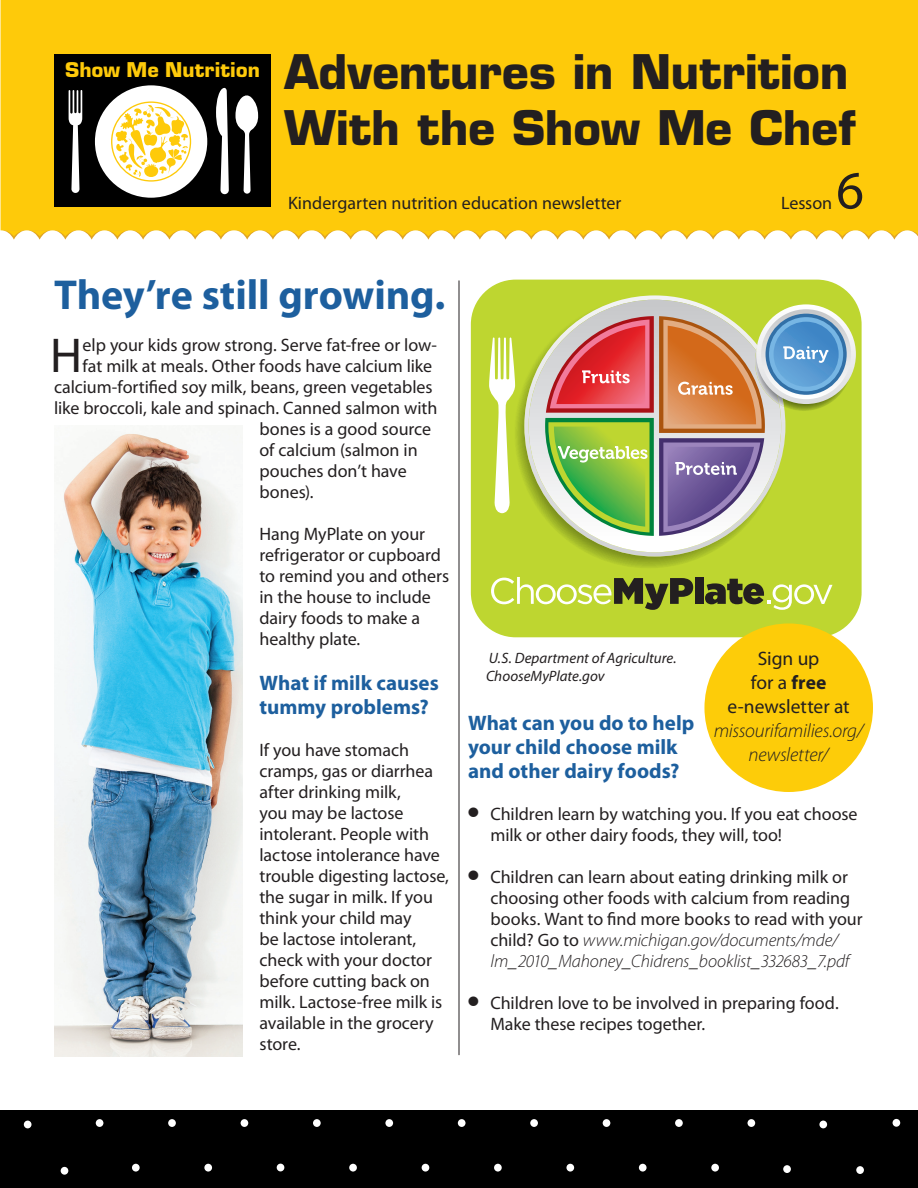
<style>
.page{position:relative;width:918px;height:1188px;background:#fff}
.page>*{position:absolute;margin:0;border:0;box-sizing:border-box;transform-origin:0 0}
.nwsltr_body_12_on_14{font:54px "Myriad Pro";color:#231f20}
.nwsltr_body_12_on_14-2{font:49.2px "Myriad Pro";color:#231f20}
.t1{font:700 46.5px/55.8px "Eurostile LT Std";color:#231f20;text-align:right}
._24_pt_xbold_heds{font:700 42px "Myriad Pro";letter-spacing:-.005em;color:#1d5f9e}
.nwsltr_body_12_on_14-3{font:700 21px/24px "Myriad Pro";color:#1d5f9e}
.nwsltr_body_12_on_14-4{font:italic 300 19.5px/24px "Myriad Pro";letter-spacing:-.01em;color:#231f20;text-align:center}
.nwsltr_body_12_on_14-5{font:19.5px "Myriad Pro";letter-spacing:-.005em;color:#231f20}
.nwsltr_body_12_on_14-6{font:18px/21px "Myriad Pro";letter-spacing:-.005em;color:#231f20}
.hanging_indent{font:18px/21px "Myriad Pro";letter-spacing:-.005em;color:#231f20}
.nwsltr_body_12_on_14-7{font:italic 15px/18px "Myriad Pro";color:#231f20}
.s1{font-weight:700}
.s2{font-weight:400;font-style:normal}
.s3{font-weight:300;font-style:italic}
</style>
<div class="page">
<div style="left:1px;top:0;width:917px;height:230px;background:#feca0a"></div>
<svg style="left:1px;top:230px;width:917px;height:10px"></svg>
<div style="left:54px;top:54px;width:217px;height:153px;background:#000"></div>
<svg style="left:69px;top:90px;width:13px;height:103px"></svg>
<svg style="left:216px;top:88px;width:13px;height:106px"></svg>
<div style="left:95px;top:85px;width:112px;height:113px;background:#fff;border-radius:50%"></div>
<svg style="left:111px;top:101px;width:80px;height:81px"></svg>
<div style="left:112px;top:103px;width:78px;height:77px;background:#fff;border-radius:50%"></div>
<svg style="left:115px;top:105px;width:74px;height:72px"></svg>
<svg style="left:235px;top:95px;width:23px;height:99px"></svg>
<div style="left:0;top:1110px;width:918px;height:78px;background:#000"></div>
<div style="left:96px;top:1119px;width:7px;height:8px;background:#fff;border-radius:50%"></div>
<div style="left:168px;top:1119px;width:8px;height:8px;background:#fff;border-radius:50%"></div>
<div style="left:241px;top:1119px;width:7px;height:8px;background:#fff;border-radius:50%"></div>
<div style="left:313px;top:1119px;width:8px;height:8px;background:#fff;border-radius:50%"></div>
<div style="left:385px;top:1119px;width:8px;height:8px;background:#fff;border-radius:50%"></div>
<div style="left:458px;top:1119px;width:8px;height:8px;background:#fff;border-radius:50%"></div>
<div style="left:530px;top:1119px;width:8px;height:8px;background:#fff;border-radius:50%"></div>
<div style="left:603px;top:1119px;width:7px;height:8px;background:#fff;border-radius:50%"></div>
<div style="left:675px;top:1119px;width:8px;height:8px;background:#fff;border-radius:50%"></div>
<div style="left:748px;top:1119px;width:7px;height:8px;background:#fff;border-radius:50%"></div>
<div style="left:132px;top:1164px;width:8px;height:8px;background:#fff;border-radius:50%"></div>
<div style="left:204px;top:1164px;width:8px;height:8px;background:#fff;border-radius:50%"></div>
<div style="left:349px;top:1164px;width:8px;height:8px;background:#fff;border-radius:50%"></div>
<div style="left:422px;top:1164px;width:7px;height:8px;background:#fff;border-radius:50%"></div>
<div style="left:494px;top:1164px;width:8px;height:8px;background:#fff;border-radius:50%"></div>
<div style="left:566px;top:1164px;width:8px;height:8px;background:#fff;border-radius:50%"></div>
<div style="left:639px;top:1164px;width:8px;height:8px;background:#fff;border-radius:50%"></div>
<div style="left:711px;top:1164px;width:8px;height:8px;background:#fff;border-radius:50%"></div>
<div style="left:61px;top:1167px;width:7px;height:8px;background:#fff;border-radius:50%"></div>
<div style="left:24px;top:1121px;width:8px;height:7px;background:#fff;border-radius:50%"></div>
<div style="left:819px;top:1121px;width:8px;height:7px;background:#fff;border-radius:50%"></div>
<div style="left:783px;top:1165px;width:8px;height:8px;background:#fff;border-radius:50%"></div>
<div style="left:856px;top:1166px;width:8px;height:8px;background:#fff;border-radius:50%"></div>
<div style="left:277px;top:1164px;width:7px;height:7px;background:#fff;border-radius:50%"></div>
<div style="left:893px;top:1119px;width:7px;height:8px;background:#fff;border-radius:50%"></div>
<svg style="left:470px;top:279px;width:392px;height:360px;background:#c3d940"></svg>
<svg style="left:514px;top:301px;width:263px;height:267px;background:#b6ce2d"></svg>
<svg style="left:524px;top:295px;width:261px;height:262px;background:#bcd14a"></svg>
<svg style="left:529px;top:300px;width:252px;height:252px;background:#cad87e"></svg>
<svg style="left:489px;top:337px;width:26px;height:176px"></svg>
<svg style="left:756px;top:304px;width:100px;height:100px"></svg>
<svg style="left:491px;top:577px;width:202px;height:33px;background:#a6b547"></svg>
<div style="left:695px;top:577px;width:8px;height:27px;background:#231f20"></div>
<svg style="left:705px;top:579px;width:128px;height:31px;background:#a1af44"></svg>
<svg style="left:545px;top:313px;width:307px;height:223px;background:#b0a474"></svg>
<div style="left:704px;top:623px;width:169px;height:169px;background:#fdcc09;border-radius:50%"></div>
<img style="left:54px;top:426px;width:189px;height:630px">
<hr style="left:459px;top:281px;width:1px;height:774px;background:#231f20">
<h3 class="t1" style="left:65px;top:44px;width:793px"><sup>Show</sup> <sup>Me</sup> <sup>Nutrition</sup> Adventures in Nutrition<br>With the Show Me Chef</h3>
<p class="nwsltr_body_12_on_14" style="left:836px;top:157px;width:29px">6</p>
<p class="nwsltr_body_12_on_14-6" style="left:288px;top:192px;width:335px">Kindergarten nutrition education newsletter</p>
<p class="nwsltr_body_12_on_14-6" style="left:781px;top:192px;width:53px">Lesson</p>
<p class="_24_pt_xbold_heds" style="left:54px;top:267px;width:393px">They’re still growing.</p>
<p class="nwsltr_body_12_on_14-2" style="left:50px;top:325px;width:34px">H</p>
<p class="nwsltr_body_12_on_14-6" style="left:83px;top:334px;width:356px">elp your kids grow strong. Serve fat-free or low-</p>
<p class="nwsltr_body_12_on_14-6" style="left:83px;top:355px;width:351px">fat milk at meals. Other foods have calcium like</p>
<p class="nwsltr_body_12_on_14-6" style="left:54px;top:376px;width:380px">calcium-fortified soy milk, beans, green vegetables</p>
<p class="nwsltr_body_12_on_14-6" style="left:54px;top:397px;width:385px">like broccoli, kale and spinach. Canned salmon with</p>
<p class="nwsltr_body_12_on_14-6" style="left:260px;top:418px;width:173px">bones is a good source</p>
<p class="nwsltr_body_12_on_14-6" style="left:260px;top:439px;width:160px">of calcium (salmon in</p>
<p class="nwsltr_body_12_on_14-6" style="left:260px;top:460px;width:149px">pouches don’t have</p>
<p class="nwsltr_body_12_on_14-6" style="left:260px;top:481px;width:55px">bones).</p>
<p class="nwsltr_body_12_on_14-6" style="left:260px;top:523px;width:191px">Hang MyPlate on your refrigerator or cupboard to remind you and others in the house to include dairy foods to make a healthy plate.</p>
<p class="nwsltr_body_12_on_14-3" style="left:260px;top:670px;width:181px">What if milk causes tummy problems?</p>
<p class="nwsltr_body_12_on_14-6" style="left:260px;top:739px;width:191px">If you have stomach cramps, gas or diarrhea after drinking milk,<br>you may be lactose intolerant. People with lactose intolerance have trouble digesting lactose, the sugar in milk. If you think your child may<br>be lactose intolerant, check with your doctor before cutting back on milk. Lactose-free milk is available in the grocery store.</p>
<p class="nwsltr_body_12_on_14-7" style="left:486px;top:649px;width:192px">U.S. Department of Agriculture.<br>ChooseMyPlate.gov</p>
<p class="nwsltr_body_12_on_14-5" style="left:758px;top:647px;width:63px">Sign up</p>
<p class="nwsltr_body_12_on_14-5" style="left:751px;top:671px;width:77px">for a <span class="s1">free</span></p>
<p class="nwsltr_body_12_on_14-4" style="left:714px;top:694px;width:151px"><span class="s2">e-newsletter at </span>missourifamilies.org/ newsletter/</p>
<p class="nwsltr_body_12_on_14-3" style="left:468px;top:710px;width:228px">What can you do to help your child choose milk and other dairy foods?</p>
<p class="hanging_indent" style="left:490px;top:803px;width:369px;text-indent:-22px">● Children learn by watching you. If you eat choose milk or other dairy foods, they will, too!</p>
<p class="hanging_indent" style="left:490px;top:866px;width:374px;text-indent:-22px">● Children can learn about eating drinking milk or choosing other foods with calcium from reading books. Want to find more books to read with your child? Go to <span class="s3">www.michigan.gov/documents/mde/ lm_2010_Mahoney_Chidrens_booklist_332683_7.pdf</span></p>
<p class="hanging_indent" style="left:490px;top:992px;width:350px;text-indent:-22px">● Children love to be involved in preparing food.<br>Make these recipes together.</p>
</div>
